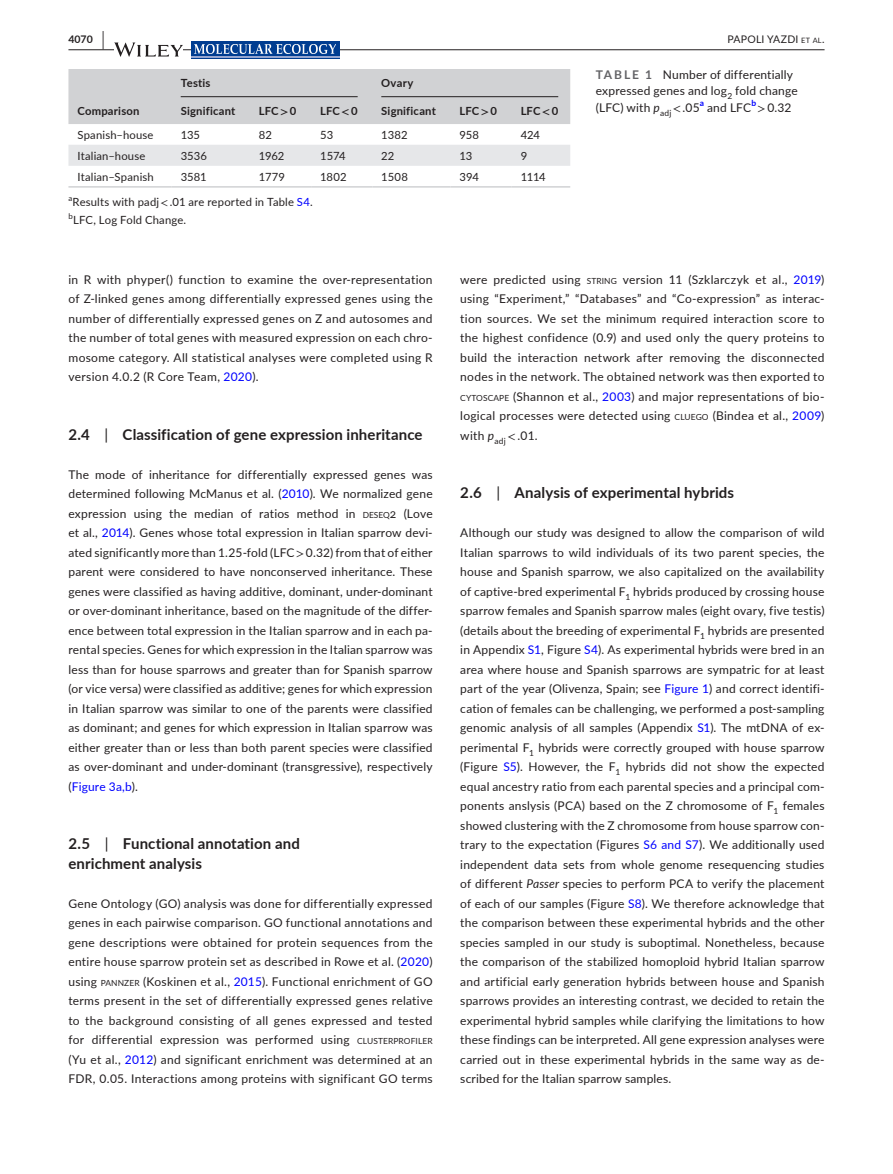
<style>
.page{position:relative;width:893px;height:1174px;background:#fff}
.page>*{position:absolute;margin:0;border:0;box-sizing:border-box;transform-origin:0 0}
.t1{font:700 15px/19.5px "Lato";letter-spacing:.01em;color:#231f20}
.t2{font:12px/19.5px "Lato";letter-spacing:.02em;color:#231f20;text-align:justify}
.t3{font:11.25px "Lato";letter-spacing:.015em;color:#231f20}
.t4{font:700 11.25px "Lato";letter-spacing:.015em;color:#231f20}
.t5{font:10.5px "Lato";letter-spacing:.02em;color:#231f20}
.t6{font:700 10.5px "Lato";color:#231f20}
.t7{font:700 8.4px "Lato";color:#00f}
.t8{font:7.8px "Lato";color:#231f20}
.s1{font-size:19.5px}
.s2{font-size:7.35px}
.s3{font-family:"STIX"}
.s4{color:#00f}
.s5{font-weight:700;color:#636366}
.s6{font-style:italic}
.s7{font-weight:400}
.s8{font-size:8.4px}
</style>
<div class="page">
<hr style="left:68px;top:49px;width:756px;height:1px;background:#231f20">
<svg style="left:114px;top:42px;width:69px;height:15px"></svg>
<svg style="left:191px;top:41px;width:148px;height:15px"></svg>
<img style="left:194px;top:45px;width:142px;height:8px">
<hr style="left:191px;top:56px;width:148px;height:2px;background:#96a6d0">
<div style="left:68px;top:69px;width:502px;height:55px;background:#d1d2d4"></div>
<div style="left:68px;top:145px;width:502px;height:21px;background:#e6e7e9"></div>
<hr style="left:68px;top:186px;width:104px;height:2px;background:#d1d2d4">
<hr style="left:172px;top:186px;width:78px;height:2px;background:#d1d2d4">
<hr style="left:250px;top:186px;width:61px;height:2px;background:#d1d2d4">
<hr style="left:311px;top:186px;width:61px;height:2px;background:#d1d2d4">
<hr style="left:372px;top:186px;width:79px;height:2px;background:#d1d2d4">
<hr style="left:451px;top:186px;width:61px;height:2px;background:#d1d2d4">
<hr style="left:512px;top:186px;width:58px;height:2px;background:#d1d2d4">
<hr style="left:181px;top:96px;width:177px;height:1px;background:#231f20">
<hr style="left:381px;top:96px;width:177px;height:1px;background:#231f20">
<p class="t6" style="left:68px;top:31px;width:37px">4070 <span class="s1">|</span></p>
<p class="t5" style="left:727px;top:31px;width:99px">PAPOLI YAZDI <span class="s2">ET AL</span>.</p>
<p class="t4" style="left:181px;top:75px;width:31px">Testis</p>
<p class="t4" style="left:381px;top:75px;width:34px">Ovary</p>
<p class="t4" style="left:77px;top:102px;width:64px">Comparison</p>
<p class="t4" style="left:181px;top:102px;width:56px">Significant</p>
<p class="t4" style="left:259px;top:102px;width:39px">LFC <span class="s3">&gt;</span> 0</p>
<p class="t4" style="left:320px;top:102px;width:39px">LFC <span class="s3">&lt;</span> 0</p>
<p class="t4" style="left:381px;top:102px;width:56px">Significant</p>
<p class="t4" style="left:460px;top:102px;width:39px">LFC <span class="s3">&gt;</span> 0</p>
<p class="t4" style="left:521px;top:102px;width:39px">LFC <span class="s3">&lt;</span> 0</p>
<p class="t3" style="left:77px;top:127px;width:78px">Spanish–house</p>
<p class="t3" style="left:181px;top:127px;width:21px">135</p>
<p class="t3" style="left:259px;top:127px;width:15px">82</p>
<p class="t3" style="left:320px;top:127px;width:15px">53</p>
<p class="t3" style="left:381px;top:127px;width:28px">1382</p>
<p class="t3" style="left:460px;top:127px;width:21px">958</p>
<p class="t3" style="left:521px;top:127px;width:21px">424</p>
<p class="t3" style="left:77px;top:148px;width:70px">Italian–house</p>
<p class="t3" style="left:181px;top:148px;width:28px">3536</p>
<p class="t3" style="left:259px;top:148px;width:27px">1962</p>
<p class="t3" style="left:320px;top:148px;width:27px">1574</p>
<p class="t3" style="left:381px;top:148px;width:15px">22</p>
<p class="t3" style="left:459px;top:148px;width:14px">13</p>
<p class="t3" style="left:521px;top:148px;width:8px">9</p>
<p class="t3" style="left:77px;top:169px;width:78px">Italian–Spanish</p>
<p class="t3" style="left:181px;top:169px;width:28px">3581</p>
<p class="t3" style="left:259px;top:169px;width:28px">1779</p>
<p class="t3" style="left:320px;top:169px;width:28px">1802</p>
<p class="t3" style="left:381px;top:169px;width:28px">1508</p>
<p class="t3" style="left:459px;top:169px;width:21px">394</p>
<p class="t3" style="left:521px;top:169px;width:27px">1114</p>
<p class="t8" style="left:68px;top:192px;width:5px">a</p>
<p class="t3" style="left:73px;top:193px;width:242px">Results with padj <span class="s3">&lt;</span> .01 are reported in Table <span class="s4">S4</span>.</p>
<p class="t8" style="left:68px;top:210px;width:6px">b</p>
<p class="t3" style="left:73px;top:211px;width:115px">LFC, Log Fold Change.</p>
<p class="t2" style="left:596px;top:66px;width:203px;line-height:16.5px;text-align:left"><span class="s5">TABLE 1</span> Number of differentially expressed genes and log<sub>2</sub> fold change (LFC) with <span class="s6">p</span><sub>adj</sub> <span class="s3">&lt;</span> .05</p>
<p class="t7" style="left:700px;top:97px;width:6px">a</p>
<p class="t2" style="left:707px;top:97px;width:45px">and LFC</p>
<p class="t7" style="left:751px;top:97px;width:6px">b</p>
<p class="t2" style="left:758px;top:97px;width:35px"><span class="s3">&gt;</span> 0.32</p>
<p class="t2" style="left:68px;top:269px;width:366px">in R with phyper() function to examine the over-representation of Z-linked genes among differentially expressed genes using the number of differentially expressed genes on Z and autosomes and the number of total genes with measured expression on each chro&shy;mosome category. All statistical analyses were completed using R version 4.0.2 (R Core Team, <span class="s4">2020</span>).</p>
<p class="t1" style="left:68px;top:424px;width:356px">2.4 <span class="s7">|</span> Classification of gene expression inheritance</p>
<p class="t2" style="left:68px;top:464px;width:366px">The mode of inheritance for differentially expressed genes was determined following McManus et al. (<span class="s4">2010</span>). We normalized gene expression using the median of ratios method in <span class="s8">DESEQ</span>2 (Love et al., <span class="s4">2014</span>). Genes whose total expression in Italian sparrow devi&shy;ated significantly more than 1.25-fold (LFC <span class="s3">&gt;</span> 0.32) from that of either parent were considered to have nonconserved inheritance. These genes were classified as having additive, dominant, under-dominant or over-dominant inheritance, based on the magnitude of the differ&shy;ence between total expression in the Italian sparrow and in each pa&shy;rental species. Genes for which expression in the Italian sparrow was less than for house sparrows and greater than for Spanish sparrow (or vice versa) were classified as additive; genes for which expression in Italian sparrow was similar to one of the parents were classified as dominant; and genes for which expression in Italian sparrow was either greater than or less than both parent species were classified as over-dominant and under-dominant (transgressive), respectively (<span class="s4">Figure 3a,b</span>).</p>
<p class="t1" style="left:68px;top:833px;width:233px">2.5 <span class="s7">|</span> Functional annotation and enrichment analysis</p>
<p class="t2" style="left:68px;top:893px;width:366px">Gene Ontology (GO) analysis was done for differentially expressed genes in each pairwise comparison. GO functional annotations and gene descriptions were obtained for protein sequences from the entire house sparrow protein set as described in Rowe et al. (<span class="s4">2020</span>) using <span class="s8">PANNZER</span> (Koskinen et al., <span class="s4">2015</span>). Functional enrichment of GO terms present in the set of differentially expressed genes relative to the background consisting of all genes expressed and tested for differential expression was performed using <span class="s8">CLUSTERPROFILER </span>(Yu et al., <span class="s4">2012</span>) and significant enrichment was determined at an FDR, 0.05. Interactions among proteins with significant GO terms</p>
<p class="t2" style="left:460px;top:269px;width:366px">were predicted using <span class="s8">STRING</span> version 11 (Szklarczyk et al., <span class="s4">2019</span>) using “Experiment,” “Databases” and “Co-expression” as interac&shy;tion sources. We set the minimum required interaction score to the highest confidence (0.9) and used only the query proteins to build the interaction network after removing the disconnected nodes in the network. The obtained network was then exported to <span class="s8">CYTOSCAPE</span> (Shannon et al., <span class="s4">2003</span>) and major representations of bio&shy;logical processes were detected using <span class="s8">CLUEGO</span> (Bindea et al., <span class="s4">2009</span>) with <span class="s6">p</span><sub>adj</sub> <span class="s3">&lt;</span> .01.</p>
<p class="t1" style="left:460px;top:482px;width:275px">2.6 <span class="s7">|</span> Analysis of experimental hybrids</p>
<p class="t2" style="left:460px;top:522px;width:366px">Although our study was designed to allow the comparison of wild Italian sparrows to wild individuals of its two parent species, the house and Spanish sparrow, we also capitalized on the availability of captive-bred experimental F<sub>1</sub> hybrids produced by crossing house sparrow females and Spanish sparrow males (eight ovary, five testis) (details about the breeding of experimental F<sub>1</sub> hybrids are presented in Appendix <span class="s4">S1</span>, Figure <span class="s4">S4</span>). As experimental hybrids were bred in an area where house and Spanish sparrows are sympatric for at least part of the year (Olivenza, Spain; see <span class="s4">Figure 1</span>) and correct identifi&shy;cation of females can be challenging, we performed a post-sampling genomic analysis of all samples (Appendix <span class="s4">S1</span>). The mtDNA of ex&shy;perimental F<sub>1</sub> hybrids were correctly grouped with house sparrow (Figure <span class="s4">S5</span>). However, the F<sub>1</sub> hybrids did not show the expected equal ancestry ratio from each parental species and a principal com&shy;ponents anslysis (PCA) based on the Z chromosome of F<sub>1</sub> females showed clustering with the Z chromosome from house sparrow con&shy;trary to the expectation (Figures <span class="s4">S6 and S7</span>). We additionally used independent data sets from whole genome resequencing studies of different <span class="s6">Passer</span> species to perform PCA to verify the placement of each of our samples (Figure <span class="s4">S8</span>). We therefore acknowledge that the comparison between these experimental hybrids and the other species sampled in our study is suboptimal. Nonetheless, because the comparison of the stabilized homoploid hybrid Italian sparrow and artificial early generation hybrids between house and Spanish sparrows provides an interesting contrast, we decided to retain the experimental hybrid samples while clarifying the limitations to how these findings can be interpreted. All gene expression analyses were carried out in these experimental hybrids in the same way as de&shy;scribed for the Italian sparrow samples.</p>
</div>
